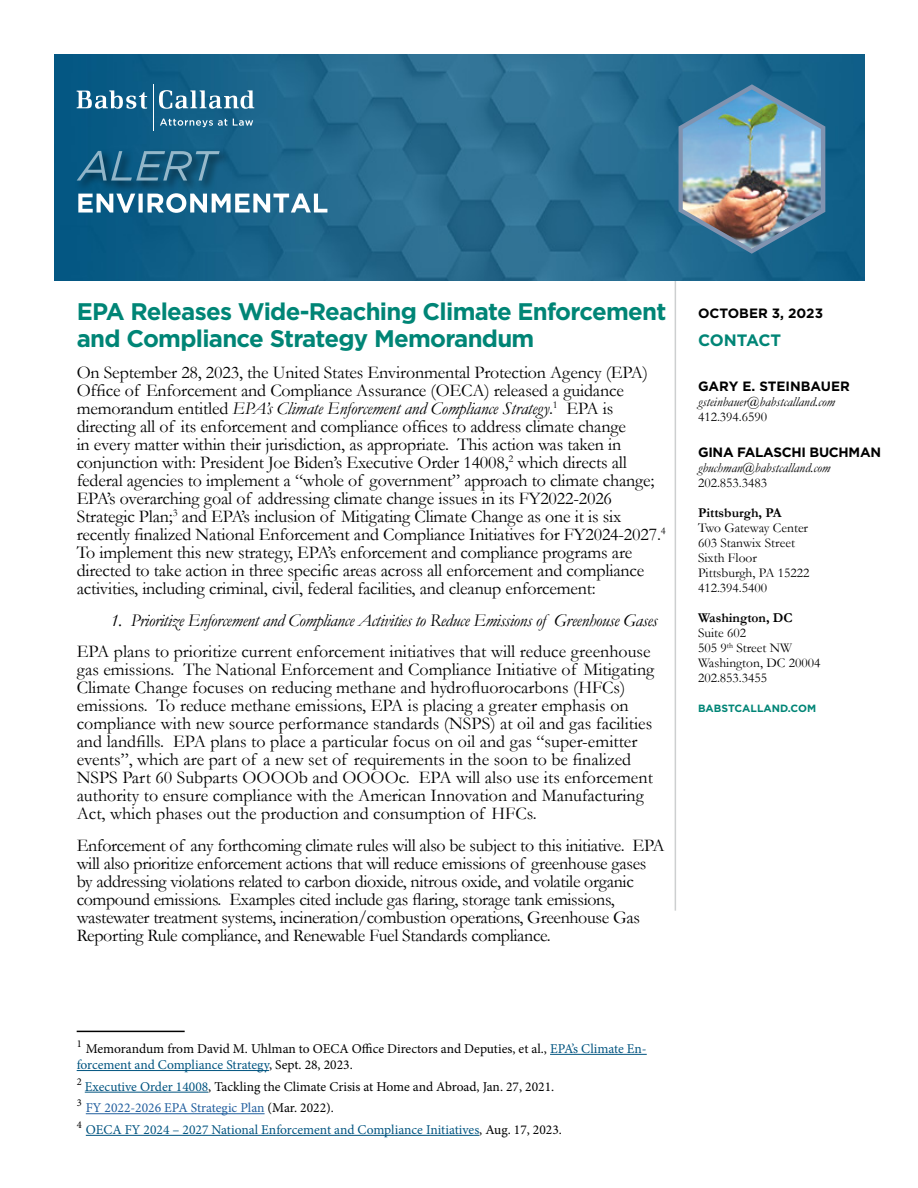
<style>
.page{position:relative;width:918px;height:1188px;background:#fff}
.page>*{position:absolute;margin:0;border:0;box-sizing:border-box;transform-origin:0 0}
.t1{font:700 24px/27px "Gotham";letter-spacing:-.03em;color:#008576}
.Bullets{font:18px/18px "Garamond";letter-spacing:-.01em;color:#000}
.t2{font:italic 18px "Garamond";letter-spacing:-.02em;color:#000}
.t3{font:700 16.5px "Gotham";letter-spacing:-.01em;color:#008576}
.t4{font:13.5px/16.2px "Minion Pro";color:#000}
.t5{font:13.5px/15px "Garamond";color:#000}
.t6{font:italic 13.5px/15.5px "Garamond";color:#000}
.t7{font:13.5px "Minion Pro";color:#005480}
.t8{font:13.5px "Minion Pro";color:#215e9e}
.t9{font:700 13.5px "Gotham";color:#000}
.t10{font:700 13.5px "Garamond";color:#000}
.t11{font:700 10.5px "Gotham";color:#008576}
.s1{font-style:italic}
.s2{font-family:"Gotham";font-weight:700;font-style:normal}
.s3{font-style:normal}
.s4{font-weight:700}
.s5{color:#005480}
.s6{color:#000}
</style>
<div class="page">
<hr style="left:77px;top:1031px;width:108px;height:1px;background:#000">
<hr style="left:550px;top:1054px;width:97px;height:1px;background:#005480">
<hr style="left:77px;top:1070px;width:192px;height:1px;background:#005480">
<hr style="left:85px;top:1092px;width:123px;height:1px;background:#005480">
<hr style="left:86px;top:1113px;width:179px;height:1px;background:#215e9e">
<hr style="left:86px;top:1135px;width:393px;height:1px;background:#005480">
<hr style="left:675px;top:276px;width:1px;height:635px;background:#cdcfd0">
<img style="left:55px;top:55px;width:810px;height:225px">
<svg style="left:76px;top:134px;width:251px;height:79px;background:#357596"></svg>
<img style="left:678px;top:67px;width:147px;height:187px">
<svg style="left:76px;top:90px;width:71px;height:19px"></svg>
<svg style="left:158px;top:90px;width:96px;height:19px"></svg>
<svg style="left:159px;top:118px;width:94px;height:9px"></svg>
<hr style="left:153px;top:84px;width:1px;height:47px;background:#fff">
<p class="t1" style="left:77px;top:298px;width:591px">EPA Releases Wide-Reaching Climate Enforcement and Compliance Strategy Memorandum</p>
<p class="Bullets" style="left:77px;top:363px;width:591px">On September 28, 2023, the United States Environmental Protection Agency (EPA)<br>Office of Enforcement and Compliance Assurance (OECA) released a guidance memorandum entitled <span class="s1">EPA’s Climate Enforcement and Compliance Strategy</span>.<sup>1</sup> EPA is directing all of its enforcement and compliance offices to address climate change<br>in every matter within their jurisdiction, as appropriate. This action was taken in conjunction with: President Joe Biden’s Executive Order 14008,<sup>2</sup> which directs all federal agencies to implement a “whole of government” approach to climate change; EPA’s overarching goal of addressing climate change issues in its FY2022-2026<br>Strategic Plan;<sup>3</sup> and EPA’s inclusion of Mitigating Climate Change as one it is six recently finalized National Enforcement and Compliance Initiatives for FY2024-2027.<sup>4<br></sup>To implement this new strategy, EPA’s enforcement and compliance programs are directed to take action in three specific areas across all enforcement and compliance activities, including criminal, civil, federal facilities, and cleanup enforcement:</p>
<p class="t2" style="left:110px;top:608px;width:549px">1. Prioritize Enforcement and Compliance Activities to Reduce Emissions of Greenhouse Gases</p>
<p class="Bullets" style="left:77px;top:642px;width:579px">EPA plans to prioritize current enforcement initiatives that will reduce greenhouse gas emissions. The National Enforcement and Compliance Initiative of Mitigating Climate Change focuses on reducing methane and hydrofluorocarbons (HFCs) emissions. To reduce methane emissions, EPA is placing a greater emphasis on compliance with new source performance standards (NSPS) at oil and gas facilities and landfills. EPA plans to place a particular focus on oil and gas “super-emitter events”, which are part of a new set of requirements in the soon to be finalized NSPS Part 60 Subparts OOOOb and OOOOc. EPA will also use its enforcement authority to ensure compliance with the American Innovation and Manufacturing Act, which phases out the production and consumption of HFCs.</p>
<p class="Bullets" style="left:77px;top:836px;width:589px">Enforcement of any forthcoming climate rules will also be subject to this initiative. EPA will also prioritize enforcement actions that will reduce emissions of greenhouse gases by addressing violations related to carbon dioxide, nitrous oxide, and volatile organic compound emissions. Examples cited include gas flaring, storage tank emissions, wastewater treatment systems, incineration/combustion operations, Greenhouse Gas Reporting Rule compliance, and Renewable Fuel Standards compliance.</p>
<p class="t9" style="left:698px;top:304px;width:127px">OCTOBER 3, 2023</p>
<p class="t3" style="left:698px;top:329px;width:85px">CONTACT</p>
<p class="t6" style="left:698px;top:378px;width:153px"><span class="s2">GARY E. STEINBAUER </span>gsteinbauer@babstcalland.com<br><span class="s3">412.394.6590</span></p>
<p class="t6" style="left:698px;top:445px;width:185px;line-height:15px"><span class="s2">GINA FALASCHI BUCHMAN </span>gbuchman@babstcalland.com<br><span class="s3">202.853.3483</span></p>
<p class="t5" style="left:698px;top:505px;width:112px"><span class="s4">Pittsburgh, PA<br></span>Two Gateway Center</p>
<p class="t5" style="left:698px;top:535px;width:98px">603 Stanwix Street</p>
<p class="t5" style="left:698px;top:550px;width:60px">Sixth Floor</p>
<p class="t5" style="left:698px;top:565px;width:113px">Pittsburgh, PA 15222<br>412.394.5400</p>
<p class="t10" style="left:698px;top:609px;width:96px">Washington, DC</p>
<p class="t5" style="left:698px;top:625px;width:50px">Suite 602</p>
<p class="t5" style="left:698px;top:640px;width:96px">505 9<sup>th</sup> Street NW</p>
<p class="t5" style="left:698px;top:655px;width:124px">Washington, DC 20004</p>
<p class="t5" style="left:698px;top:670px;width:71px">202.853.3455</p>
<p class="t11" style="left:698px;top:702px;width:120px">BABSTCALLAND.COM</p>
<p class="t4" style="left:77px;top:1041px;width:572px"><sup>1</sup> Memorandum from David M. Uhlman to OECA Office Directors and Deputies, et al., <span class="s5">EPA’s Climate En&shy;forcement and Compliance Strategy</span>, Sept. 28, 2023.</p>
<p class="t4" style="left:77px;top:1078px;width:479px"><sup>2</sup> <span class="s5">Executive Order 14008</span>, Tackling the Climate Crisis at Home and Abroad, Jan. 27, 2021.</p>
<p class="t8" style="left:77px;top:1099px;width:259px"><sup>3</sup> FY 2022-2026 EPA Strategic Plan <span class="s6">(Mar. 2022).</span></p>
<p class="t7" style="left:77px;top:1121px;width:487px"><sup>4</sup> OECA FY 2024 – 2027 National Enforcement and Compliance Initiatives<span class="s6">, Aug. 17, 2023.</span></p>
</div>
